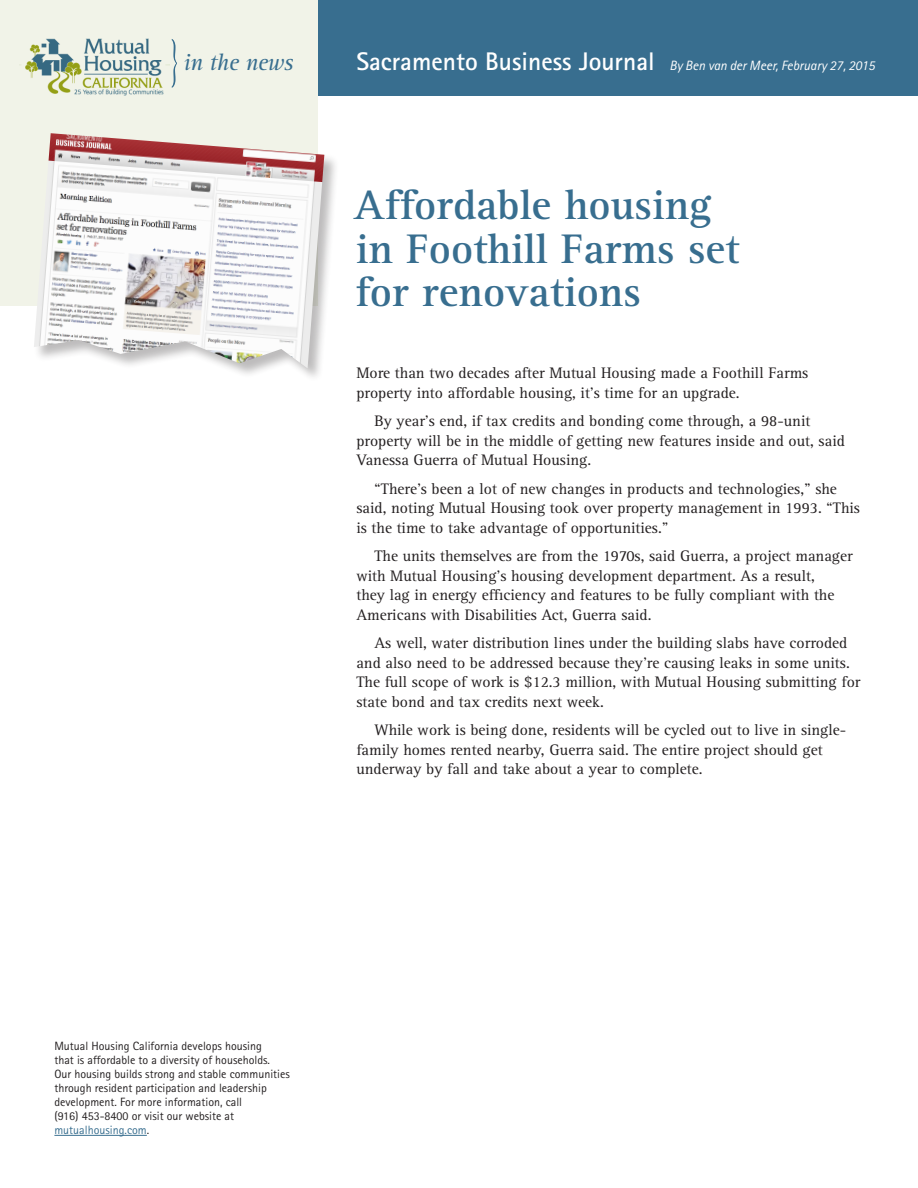
<style>
.page{position:relative;width:918px;height:1188px;background:#fff}
.page>*{position:absolute;margin:0;border:0;box-sizing:border-box;transform-origin:0 0}
.t1{font:700 42.75px/43.5px "Rotis Serif";color:#386e8f}
.t2{font:italic 23.85px "Rotis Serif";letter-spacing:-.02em;color:#386e8f}
.t3{font:15.75px/19.5px "Rotis Serif";color:#231f20}
.t4{font:italic 13.5px "Rotis Sans Serif";color:#fff}
.t5{font:12px/14.1px "Rotis Sans Serif";color:#231f20}
.s1{font-weight:700;font-style:normal;font-size:25.5px}
.s2{color:#386e8f}
</style>
<div class="page">
<div style="left:314px;top:0;width:604px;height:95px;background:#386e8f"></div>
<div style="left:0;top:0;width:318px;height:306px;background:#f1f3e8"></div>
<div style="left:34px;top:133px;width:306px;height:250px;background:#231f20;opacity:.3"></div>
<img style="left:34px;top:133px;width:290px;height:235px">
<img style="left:19px;top:38px;width:150px;height:58px">
<svg style="left:172px;top:39px;width:5px;height:49px"></svg>
<hr style="left:54px;top:1135px;width:93px;height:1px;background:#386e8f">
<p class="t2" style="left:184px;top:49px;width:111px">in the news</p>
<p class="t4" style="left:356px;top:57px;width:520px"><span class="s1">Sacramento Business Journal</span> By Ben van der Meer, February 27, 2015</p>
<p class="t1" style="left:354px;top:184px;width:387px">Affordable housing in Foothill Farms set for renovations</p>
<p class="t3" style="left:356px;top:364px;width:454px">More than two decades after Mutual Housing made a Foothill Farms property into affordable housing, it’s time for an upgrade.</p>
<p class="t3" style="left:356px;top:412px;width:490px;text-indent:18px">By year’s end, if tax credits and bonding come through, a 98-unit property will be in the middle of getting new features inside and out, said<br>Vanessa Guerra of Mutual Housing.</p>
<p class="t3" style="left:356px;top:479px;width:505px;text-indent:18px">“There’s been a lot of new changes in products and technologies,” she said, noting Mutual Housing took over property management in 1993. “This is the time to take advantage of opportunities.”</p>
<p class="t3" style="left:356px;top:547px;width:498px;text-indent:18px">The units themselves are from the 1970s, said Guerra, a project manager with Mutual Housing’s housing development department. As a result,<br>they lag in energy efficiency and features to be fully compliant with the Americans with Disabilities Act, Guerra said.</p>
<p class="t3" style="left:356px;top:634px;width:506px;text-indent:18px">As well, water distribution lines under the building slabs have corroded and also need to be addressed because they’re causing leaks in some units.<br>The full scope of work is $12.3 million, with Mutual Housing submitting for state bond and tax credits next week.</p>
<p class="t3" style="left:356px;top:721px;width:491px;text-indent:18px">While work is being done, residents will be cycled out to live in single&shy;family homes rented nearby, Guerra said. The entire project should get underway by fall and take about a year to complete.</p>
<p class="t5" style="left:54px;top:1038px;width:237px">Mutual Housing California develops housing<br>that is affordable to a diversity of households.<br>Our housing builds strong and stable communities through resident participation and leadership development. For more information, call<br>(916) 453-8400 or visit our website at <span class="s2">mutualhousing.com</span>.</p>
</div>
